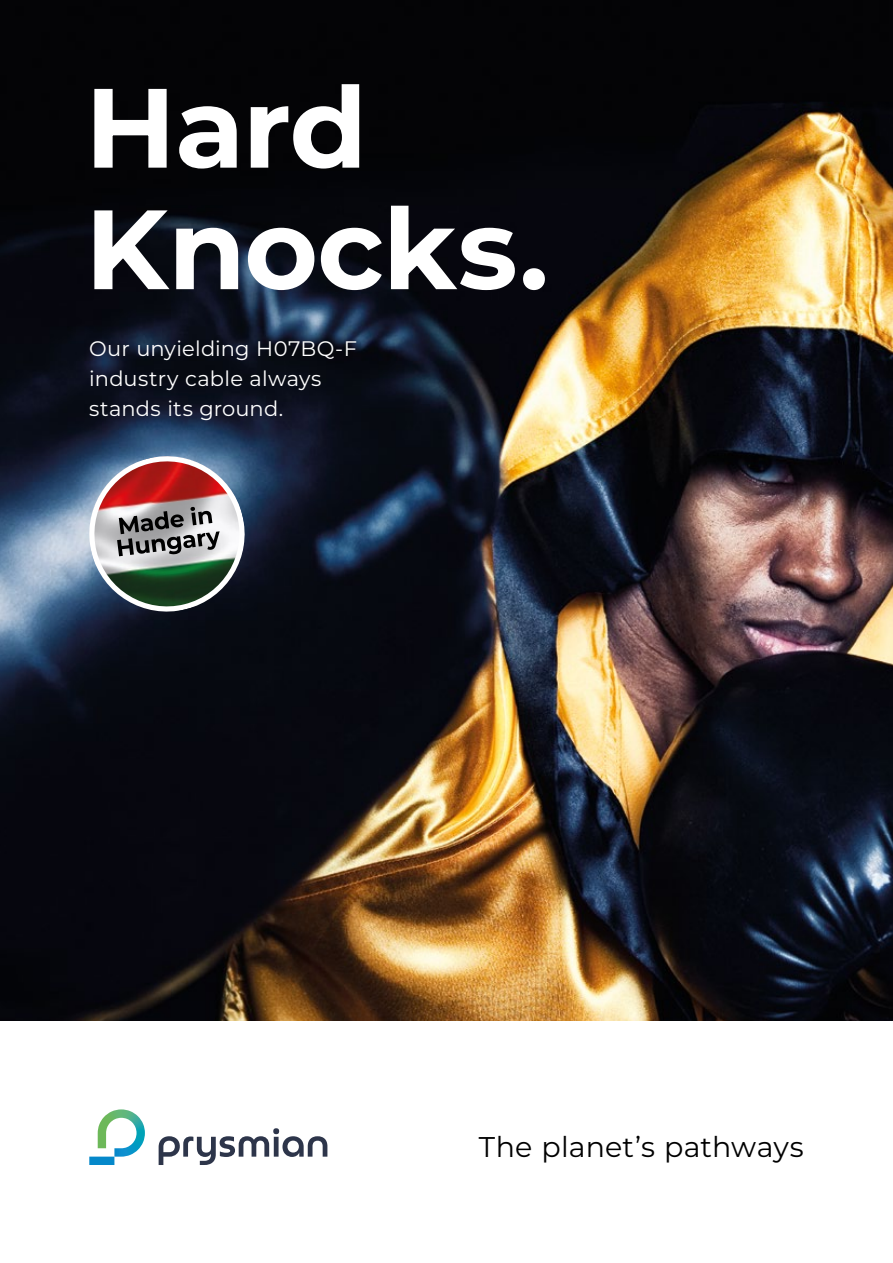
<style>
.page{position:relative;width:893px;height:1263px;background:#fff}
.page>*{position:absolute;margin:0;border:0;box-sizing:border-box;transform-origin:0 0}
.t1{font:700 112.5px/121.5px "Montserrat";letter-spacing:-.01em;color:#fff}
.t2{font:28.5px "Montserrat";letter-spacing:.01em;color:#000}
.t3{font:21px/30px "Montserrat";letter-spacing:.01em;color:#fff}
</style>
<div class="page">
<img style="left:0;top:0;width:893px;height:1020px">
<svg style="left:81px;top:448px;width:172px;height:172px;background:#777177"></svg>
<svg style="left:159px;top:1128px;width:168px;height:37px"></svg>
<svg style="left:98px;top:1109px;width:47px;height:47px"></svg>
<div style="left:89px;top:1156px;width:25px;height:9px;background:#0588ca"></div>
<h1 class="t1" style="left:85px;top:61px;width:465px">Hard<br>Knocks.</h1>
<p class="t3" style="left:89px;top:333px;width:269px">Our unyielding H07BQ-F industry cable always stands its ground.</p>
<h2 class="t2" style="left:479px;top:1127px;width:326px">The planet’s pathways</h2>
</div>
